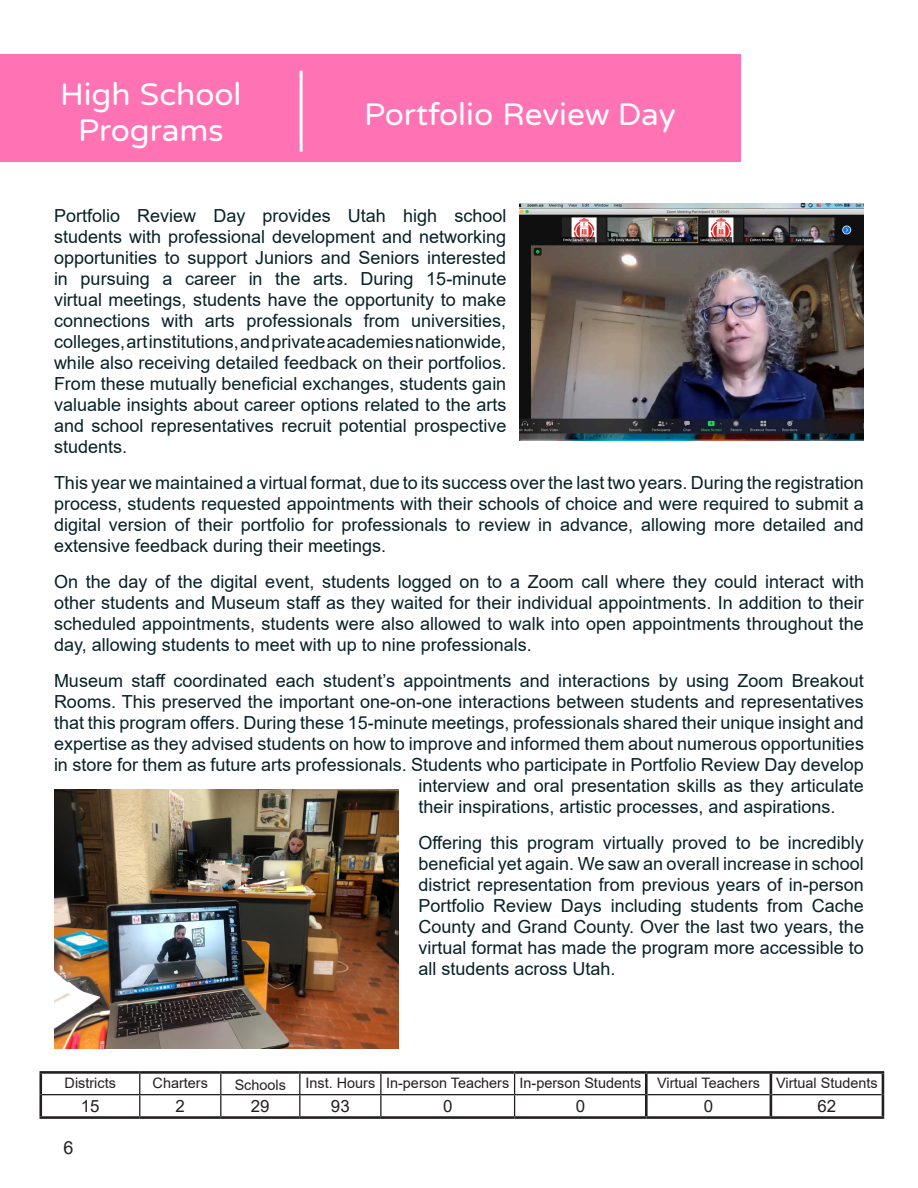
<style>
.page{position:relative;width:918px;height:1188px;background:#fff}
.page>*{position:absolute;margin:0;border:0;box-sizing:border-box;transform-origin:0 0}
.t1{font:31.5px "Varela Round";color:#fff}
.t2{font:18px/21px "Arial";color:#072127;text-align:justify}
.t3{font:18px "Arial";color:#231f20}
.t4{font:16.95px "Arial";color:#231f20}
.t5{font:14.4px "Arial";color:#231f20}
</style>
<div class="page">
<hr style="left:380px;top:1074px;width:2px;height:20px;background:#231f20">
<hr style="left:42px;top:1094px;width:98px;height:1px;background:#231f20">
<hr style="left:140px;top:1094px;width:81px;height:1px;background:#231f20">
<svg style="left:139px;top:1074px;width:1px;height:42px"></svg>
<hr style="left:221px;top:1094px;width:79px;height:1px;background:#231f20">
<svg style="left:220px;top:1074px;width:1px;height:42px"></svg>
<hr style="left:300px;top:1094px;width:81px;height:1px;background:#231f20">
<svg style="left:299px;top:1074px;width:1px;height:42px"></svg>
<hr style="left:381px;top:1094px;width:134px;height:1px;background:#231f20">
<hr style="left:380px;top:1095px;width:2px;height:21px;background:#231f20">
<hr style="left:515px;top:1094px;width:130px;height:1px;background:#231f20">
<svg style="left:514px;top:1074px;width:1px;height:42px"></svg>
<hr style="left:648px;top:1094px;width:122px;height:1px;background:#231f20">
<hr style="left:772px;top:1094px;width:110px;height:1px;background:#231f20">
<hr style="left:39px;top:1071px;width:101px;height:3px;background:#231f20">
<hr style="left:39px;top:1074px;width:3px;height:21px;background:#231f20">
<hr style="left:140px;top:1071px;width:81px;height:3px;background:#231f20">
<hr style="left:221px;top:1071px;width:79px;height:3px;background:#231f20">
<hr style="left:300px;top:1071px;width:81px;height:3px;background:#231f20">
<hr style="left:381px;top:1071px;width:134px;height:3px;background:#231f20">
<hr style="left:515px;top:1071px;width:131px;height:3px;background:#231f20">
<hr style="left:646px;top:1071px;width:125px;height:3px;background:#231f20">
<hr style="left:645px;top:1074px;width:3px;height:21px;background:#231f20">
<hr style="left:771px;top:1071px;width:113px;height:3px;background:#231f20">
<hr style="left:770px;top:1074px;width:2px;height:21px;background:#231f20">
<hr style="left:882px;top:1074px;width:2px;height:21px;background:#231f20">
<hr style="left:39px;top:1095px;width:3px;height:21px;background:#231f20">
<hr style="left:645px;top:1095px;width:3px;height:21px;background:#231f20">
<hr style="left:770px;top:1095px;width:2px;height:21px;background:#231f20">
<hr style="left:882px;top:1095px;width:2px;height:21px;background:#231f20">
<hr style="left:39px;top:1116px;width:101px;height:3px;background:#231f20">
<hr style="left:140px;top:1116px;width:81px;height:3px;background:#231f20">
<hr style="left:221px;top:1116px;width:79px;height:3px;background:#231f20">
<hr style="left:300px;top:1116px;width:81px;height:3px;background:#231f20">
<hr style="left:381px;top:1116px;width:134px;height:3px;background:#231f20">
<hr style="left:515px;top:1116px;width:131px;height:3px;background:#231f20">
<hr style="left:646px;top:1116px;width:125px;height:3px;background:#231f20">
<hr style="left:771px;top:1116px;width:113px;height:3px;background:#231f20">
<div style="left:0;top:54px;width:741px;height:108px;background:#ff73b5"></div>
<hr style="left:300px;top:71px;width:3px;height:81px;background:#fff">
<img style="left:520px;top:204px;width:344px;height:236px">
<img style="left:54px;top:789px;width:344px;height:259px">
<p class="t1" style="left:60px;top:73px;width:183px">High School</p>
<p class="t1" style="left:78px;top:109px;width:147px">Programs</p>
<p class="t1" style="left:364px;top:92px;width:313px">Portfolio Review Day</p>
<p class="t2" style="left:54px;top:205px;width:454px">Portfolio Review Day provides Utah high school students with professional development and networking opportunities to support Juniors and Seniors interested in pursuing a career in the arts. During 15-minute virtual meetings, students have the opportunity to make connections with arts professionals from universities, colleges, art institutions, and private academies nationwide, while also receiving detailed feedback on their portfolios.<br>From these mutually beneficial exchanges, students gain valuable insights about career options related to the arts and school representatives recruit potential prospective students.</p>
<p class="t2" style="left:54px;top:472px;width:811px">This year we maintained a virtual format, due to its success over the last two years. During the registration process, students requested appointments with their schools of choice and were required to submit a digital version of their portfolio for professionals to review in advance, allowing more detailed and extensive feedback during their meetings.</p>
<p class="t2" style="left:54px;top:571px;width:812px">On the day of the digital event, students logged on to a Zoom call where they could interact with other students and Museum staff as they waited for their individual appointments. In addition to their scheduled appointments, students were also allowed to walk into open appointments throughout the day, allowing students to meet with up to nine professionals.</p>
<p class="t2" style="left:54px;top:670px;width:811px">Museum staff coordinated each student’s appointments and interactions by using Zoom Breakout</p>
<p class="t2" style="left:54px;top:691px;width:811px">Rooms. This preserved the important one-on-one interactions between students and representatives</p>
<p class="t2" style="left:54px;top:712px;width:811px">that this program offers. During these 15-minute meetings, professionals shared their unique insight and</p>
<p class="t2" style="left:54px;top:733px;width:812px">expertise as they advised students on how to improve and informed them about numerous opportunities</p>
<p class="t2" style="left:54px;top:754px;width:812px">in store for them as future arts professionals. Students who participate in Portfolio Review Day develop</p>
<p class="t2" style="left:418px;top:775px;width:447px">interview and oral presentation skills as they articulate</p>
<p class="t2" style="left:418px;top:796px;width:419px">their inspirations, artistic processes, and aspirations.</p>
<p class="t2" style="left:418px;top:832px;width:447px">Offering this program virtually proved to be incredibly beneficial yet again. We saw an overall increase in school district representation from previous years of in-person Portfolio Review Days including students from Cache County and Grand County. Over the last two years, the virtual format has made the program more accessible to all students across Utah.</p>
<p class="t5" style="left:65px;top:1073px;width:53px">Districts</p>
<p class="t5" style="left:153px;top:1073px;width:57px">Charters</p>
<p class="t5" style="left:235px;top:1075px;width:53px">Schools</p>
<p class="t5" style="left:305px;top:1073px;width:71px">Inst. Hours</p>
<p class="t5" style="left:386px;top:1073px;width:125px">In-person Teachers</p>
<p class="t5" style="left:520px;top:1073px;width:123px">In-person Students</p>
<p class="t5" style="left:657px;top:1073px;width:104px">Virtual Teachers</p>
<p class="t5" style="left:776px;top:1073px;width:103px">Virtual Students</p>
<p class="t4" style="left:81px;top:1094px;width:20px">15</p>
<p class="t4" style="left:176px;top:1094px;width:11px">2</p>
<p class="t4" style="left:251px;top:1094px;width:20px">29</p>
<p class="t4" style="left:331px;top:1094px;width:20px">93</p>
<p class="t4" style="left:443px;top:1094px;width:11px">0</p>
<p class="t4" style="left:576px;top:1094px;width:11px">0</p>
<p class="t4" style="left:704px;top:1094px;width:11px">0</p>
<p class="t4" style="left:818px;top:1094px;width:20px">62</p>
<p class="t3" style="left:64px;top:1135px;width:12px">6</p>
</div>
